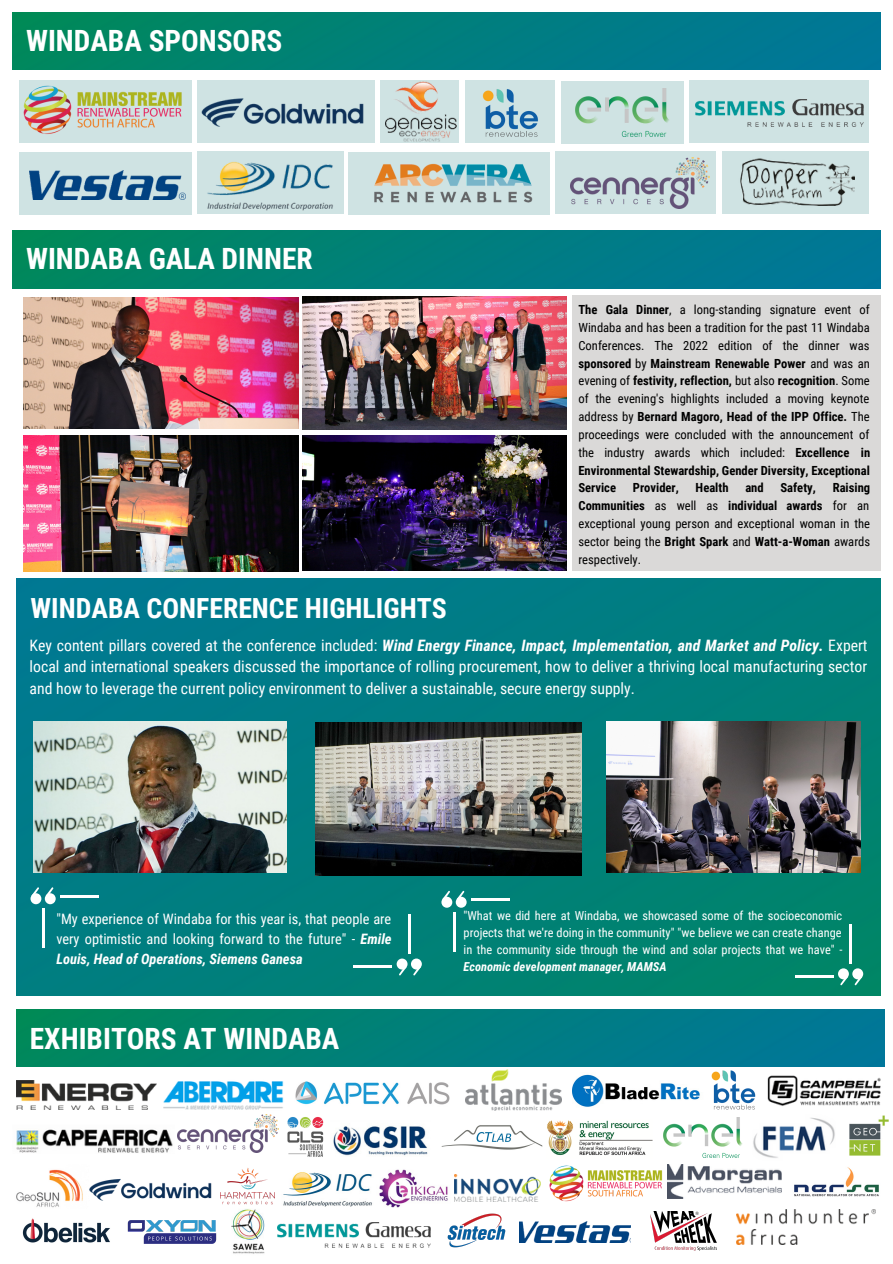
<style>
.page{position:relative;width:893px;height:1264px;background:#fff}
.page>*{position:absolute;margin:0;border:0;box-sizing:border-box;transform-origin:0 0}
.t1{font:700 29.25px "Roboto Condensed";color:#fff}
.t2{font:700 27.75px "Roboto Condensed";color:#fff}
.t3{font:15.75px/21.3px "Roboto Condensed";color:#fff;text-align:justify}
.t4{font:14.4px/20px "Roboto Condensed";color:#fff;text-align:justify}
.t5{font:12.6px/17.9px "Roboto Condensed";color:#000;text-align:justify}
.t6{font:700 12.6px "Roboto Condensed";color:#000}
.t7{font:12.45px/17.1px "Roboto Condensed";color:#fff;text-align:justify}
.t8{font:italic 700 12.45px "Roboto Condensed";color:#fff}
.s1{font-weight:700}
.s2{font-weight:700;font-style:italic}
</style>
<div class="page">
<img style="left:17px;top:1009px;width:867px;height:57px">
<img style="left:16px;top:578px;width:864px;height:417px">
<img style="left:13px;top:12px;width:867px;height:58px">
<img style="left:650px;top:1211px;width:66px;height:38px">
<img style="left:447px;top:1213px;width:59px;height:35px">
<img style="left:23px;top:1218px;width:87px;height:25px">
<img style="left:794px;top:1167px;width:85px;height:30px">
<img style="left:16px;top:1169px;width:67px;height:39px">
<img style="left:849px;top:1115px;width:39px;height:40px">
<img style="left:753px;top:1117px;width:82px;height:41px">
<img style="left:441px;top:1125px;width:102px;height:25px">
<img style="left:287px;top:1117px;width:36px;height:40px">
<img style="left:295px;top:1081px;width:155px;height:24px">
<img style="left:572px;top:1074px;width:128px;height:33px">
<img style="left:16px;top:1080px;width:141px;height:29px">
<img style="left:89px;top:1179px;width:123px;height:22px">
<div style="left:19px;top:79px;width:172px;height:63px;background:#cfe3e3"></div>
<div style="left:348px;top:152px;width:202px;height:62px;background:#cfe3e3"></div>
<img style="left:374px;top:163px;width:159px;height:40px">
<div style="left:380px;top:80px;width:79px;height:63px;background:#cfe3e3"></div>
<div style="left:555px;top:151px;width:160px;height:63px;background:#cfe3e3"></div>
<div style="left:722px;top:151px;width:146px;height:63px;background:#cfe3e3"></div>
<div style="left:561px;top:80px;width:122px;height:63px;background:#cfe3e3"></div>
<div style="left:197px;top:151px;width:146px;height:63px;background:#cfe3e3"></div>
<div style="left:197px;top:80px;width:178px;height:63px;background:#cfe3e3"></div>
<div style="left:465px;top:80px;width:90px;height:63px;background:#cfe3e3"></div>
<div style="left:689px;top:80px;width:180px;height:63px;background:#cfe3e3"></div>
<div style="left:19px;top:152px;width:172px;height:63px;background:#cfe3e3"></div>
<img style="left:482px;top:89px;width:56px;height:48px">
<img style="left:571px;top:157px;width:138px;height:52px">
<img style="left:740px;top:158px;width:114px;height:48px">
<img style="left:201px;top:98px;width:163px;height:29px">
<img style="left:24px;top:85px;width:158px;height:49px">
<img style="left:695px;top:100px;width:168px;height:26px">
<img style="left:30px;top:170px;width:156px;height:29px">
<img style="left:767px;top:1075px;width:114px;height:31px">
<img style="left:549px;top:1165px;width:114px;height:36px">
<img style="left:519px;top:1221px;width:111px;height:21px">
<img style="left:207px;top:161px;width:126px;height:49px">
<img style="left:163px;top:1081px;width:121px;height:29px">
<img style="left:465px;top:1069px;width:96px;height:41px">
<img style="left:707px;top:1063px;width:52px;height:47px">
<img style="left:16px;top:1129px;width:157px;height:24px">
<img style="left:177px;top:1114px;width:102px;height:38px">
<img style="left:333px;top:1126px;width:95px;height:30px">
<img style="left:547px;top:1120px;width:105px;height:36px">
<img style="left:663px;top:1117px;width:79px;height:39px">
<img style="left:220px;top:1168px;width:55px;height:37px">
<img style="left:283px;top:1172px;width:89px;height:34px">
<img style="left:379px;top:1169px;width:69px;height:38px">
<img style="left:455px;top:1174px;width:85px;height:27px">
<img style="left:667px;top:1164px;width:114px;height:34px">
<img style="left:127px;top:1220px;width:90px;height:24px">
<img style="left:231px;top:1209px;width:34px;height:45px">
<img style="left:278px;top:1222px;width:152px;height:24px">
<img style="left:736px;top:1209px;width:139px;height:35px">
<img style="left:575px;top:89px;width:94px;height:47px">
<img style="left:385px;top:81px;width:71px;height:61px">
<img style="left:316px;top:722px;width:265px;height:153px">
<img style="left:606px;top:721px;width:254px;height:151px">
<img style="left:34px;top:721px;width:253px;height:151px">
<div style="left:45px;top:893px;width:11px;height:11px;background:#fff;border-radius:50%"></div>
<svg style="left:46px;top:887px;width:8px;height:8px"></svg>
<div style="left:30px;top:893px;width:11px;height:11px;background:#fff;border-radius:50%"></div>
<svg style="left:32px;top:887px;width:7px;height:8px"></svg>
<hr style="left:42px;top:908px;width:2px;height:40px;background:#fff">
<hr style="left:60px;top:895px;width:39px;height:2px;background:#fff">
<div style="left:396px;top:958px;width:11px;height:11px;background:#fff;border-radius:50%"></div>
<svg style="left:399px;top:967px;width:7px;height:8px"></svg>
<div style="left:411px;top:958px;width:11px;height:11px;background:#fff;border-radius:50%"></div>
<svg style="left:413px;top:967px;width:8px;height:8px"></svg>
<hr style="left:408px;top:914px;width:2px;height:40px;background:#fff">
<hr style="left:353px;top:965px;width:39px;height:2px;background:#fff">
<div style="left:455px;top:896px;width:11px;height:11px;background:#fff;border-radius:50%"></div>
<svg style="left:457px;top:890px;width:7px;height:9px"></svg>
<div style="left:441px;top:896px;width:11px;height:11px;background:#fff;border-radius:50%"></div>
<svg style="left:442px;top:890px;width:8px;height:10px"></svg>
<hr style="left:453px;top:912px;width:2px;height:39px;background:#fff">
<hr style="left:471px;top:898px;width:39px;height:2px;background:#fff">
<div style="left:838px;top:968px;width:10px;height:11px;background:#fff;border-radius:50%"></div>
<svg style="left:840px;top:977px;width:7px;height:8px"></svg>
<div style="left:852px;top:968px;width:11px;height:11px;background:#fff;border-radius:50%"></div>
<svg style="left:854px;top:977px;width:8px;height:8px"></svg>
<hr style="left:849px;top:924px;width:2px;height:39px;background:#fff">
<hr style="left:794px;top:975px;width:39px;height:2px;background:#fff">
<img style="left:13px;top:231px;width:867px;height:57px">
<div style="left:572px;top:295px;width:308px;height:275px;background:#dad9d8"></div>
<img style="left:302px;top:435px;width:264px;height:135px">
<img style="left:302px;top:296px;width:264px;height:134px">
<img style="left:24px;top:435px;width:274px;height:136px">
<img style="left:24px;top:297px;width:274px;height:132px">
<h1 class="t1" style="left:26px;top:21px;width:311px">EXHIBITORS AT WINDABA</h1>
<h1 class="t1" style="left:26px;top:24px;width:258px">WINDABA SPONSORS</h1>
<h1 class="t1" style="left:26px;top:239px;width:311px">EXHIBITORS AT WINDABA</h1>
<h1 class="t1" style="left:26px;top:242px;width:288px">WINDABA GALA DINNER</h1>
<p class="t5" style="left:578px;top:301px;width:293px"><span class="s1">The Gala Dinner</span>, a long-standing signature event of Windaba and has been a tradition for the past 11 Windaba Conferences. The 2022 edition of the dinner was <span class="s1">sponsored</span> by <span class="s1">Mainstream Renewable Power</span> and was an evening of <span class="s1">festivity, reflection,</span> but also <span class="s1">recognition</span>. Some of the evening's highlights included a moving keynote address by <span class="s1">Bernard Magoro, Head of the IPP Office.</span> The proceedings were concluded with the announcement of the industry awards which included: <span class="s1">Excellence in Environmental Stewardship, Gender Diversity, Exceptional Service</span></p>
<p class="t6" style="left:633px;top:481px;width:47px">Provider,</p>
<p class="t6" style="left:695px;top:481px;width:34px">Health</p>
<p class="t6" style="left:745px;top:481px;width:20px">and</p>
<p class="t6" style="left:780px;top:481px;width:37px">Safety,</p>
<p class="t5" style="left:578px;top:479px;width:293px;text-indent:254px"><span class="s1">Raising Communities</span> as well as <span class="s1">individual awards</span> for an exceptional young person and exceptional woman in the sector being the <span class="s1">Bright Spark</span> and <span class="s1">Watt-a-Woman</span> awards respectively.</p>
<h2 class="t2" style="left:30px;top:592px;width:418px">WINDABA CONFERENCE HIGHLIGHTS</h2>
<p class="t3" style="left:30px;top:634px;width:839px">Key content pillars covered at the conference included: <span class="s2">Wind Energy Finance, Impact, Implementation, and Market and Policy.</span> Expert local and international speakers discussed the importance of rolling procurement, how to deliver a thriving local manufacturing sector and how to leverage the current policy environment to deliver a sustainable, secure energy supply.</p>
<p class="t4" style="left:56px;top:908px;width:337px">"My experience of Windaba for this year is, that people are very optimistic and looking forward to the future" - <span class="s2">Emile Louis, Head of Operations, Siemens Ganesa</span></p>
<p class="t7" style="left:463px;top:907px;width:380px">"What we did here at Windaba, we showcased some of the socioeconomic projects that we're doing in the community" "we believe we can create change in the community side through the wind and solar projects that we have" -</p>
<p class="t8" style="left:463px;top:959px;width:204px">Economic development manager, MAMSA</p>
<h1 class="t1" style="left:30px;top:1022px;width:311px">EXHIBITORS AT WINDABA</h1>
</div>
